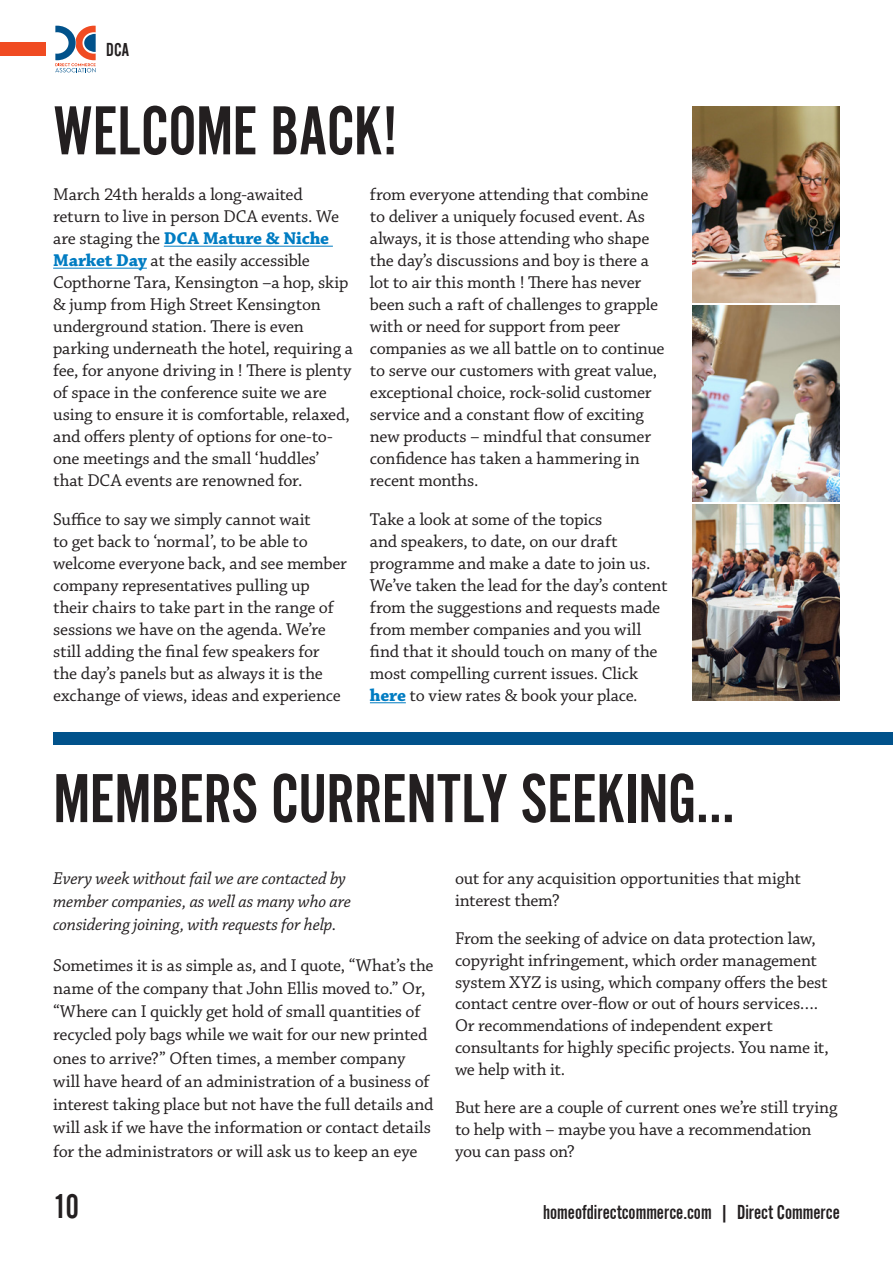
<style>
.page{position:relative;width:893px;height:1263px;background:#fff}
.page>*{position:absolute;margin:0;border:0;box-sizing:border-box;transform-origin:0 0}
.Article_HEADER{font:72px "Alternate Got No 2 D";letter-spacing:-.005em;color:#231f20}
.t1{font:36px "Alternate Got No 2 D";color:#231f20}
.t2{font:21px "Alternate Got No 2 D";color:#231f20}
.t3{font:19.5px "Alternate Got No 2 D";color:#231f20}
.BODY{font:18px/22px "Chaparral Pro";letter-spacing:-.01em;color:#231f20}
.Article_Intro_Italic{font:italic 18px/23.2px "Chaparral Pro";letter-spacing:-.01em;color:#231f20}
.s1{font-weight:700;color:#007cc2}
</style>
<div class="page">
<hr style="left:164px;top:246px;width:169px;height:1px;background:#007cc2">
<hr style="left:53px;top:268px;width:94px;height:1px;background:#007cc2">
<hr style="left:370px;top:702px;width:36px;height:1px;background:#007cc2">
<div style="left:53px;top:732px;width:840px;height:12px;background:#01528b"></div>
<img style="left:693px;top:505px;width:147px;height:196px">
<img style="left:693px;top:306px;width:147px;height:196px">
<img style="left:693px;top:106px;width:147px;height:196px">
<div style="left:0;top:43px;width:45px;height:13px;background:#f04b22"></div>
<svg style="left:55px;top:26px;width:41px;height:46px"></svg>
<p class="t3" style="left:106px;top:39px;width:25px">DCA</p>
<p class="Article_HEADER" style="left:53px;top:93px;width:346px">WELCOME BACK!</p>
<p class="BODY" style="left:53px;top:184px;width:301px">March 24th heralds a long-awaited return to live in person DCA events. We are staging the <span class="s1">DCA Mature &amp; Niche Market Day</span> at the easily accessible Copthorne Tara, Kensington –a hop, skip &amp; jump from High Street Kensington underground station. There is even parking underneath the hotel, requiring a fee, for anyone driving in ! There is plenty of space in the conference suite we are using to ensure it is comfortable, relaxed, and offers plenty of options for one-to&shy;one meetings and the small ‘huddles’ that DCA events are renowned for.</p>
<p class="BODY" style="left:53px;top:509px;width:295px">Suffice to say we simply cannot wait<br>to get back to ‘normal’, to be able to welcome everyone back, and see member company representatives pulling up their chairs to take part in the range of sessions we have on the agenda. We’re still adding the final few speakers for the day’s panels but as always it is the exchange of views, ideas and experience</p>
<p class="BODY" style="left:370px;top:184px;width:296px">from everyone attending that combine to deliver a uniquely focused event. As always, it is those attending who shape the day’s discussions and boy is there a lot to air this month ! There has never been such a raft of challenges to grapple with or need for support from peer companies as we all battle on to continue to serve our customers with great value, exceptional choice, rock-solid customer service and a constant flow of exciting new products – mindful that consumer confidence has taken a hammering in recent months.</p>
<p class="BODY" style="left:370px;top:509px;width:299px">Take a look at some of the topics<br>and speakers, to date, on our draft programme and make a date to join us.<br>We’ve taken the lead for the day’s content from the suggestions and requests made from member companies and you will find that it should touch on many of the most compelling current issues. Click <span class="s1">here</span> to view rates &amp; book your place.</p>
<p class="Article_HEADER" style="left:53px;top:761px;width:683px">MEMBERS CURRENTLY SEEKING…</p>
<p class="Article_Intro_Italic" style="left:53px;top:867px;width:299px">Every week without fail we are contacted by member companies, as well as many who are considering joining, with requests for help.</p>
<p class="BODY" style="left:53px;top:954px;width:382px;line-height:23.2px">Sometimes it is as simple as, and I quote, “What’s the name of the company that John Ellis moved to.” Or, “Where can I quickly get hold of small quantities of recycled poly bags while we wait for our new printed ones to arrive?” Often times, a member company will have heard of an administration of a business of interest taking place but not have the full details and will ask if we have the information or contact details for the administrators or will ask us to keep an eye</p>
<p class="BODY" style="left:455px;top:868px;width:347px">out for any acquisition opportunities that might interest them?</p>
<p class="BODY" style="left:455px;top:928px;width:375px">From the seeking of advice on data protection law, copyright infringement, which order management system XYZ is using, which company offers the best contact centre over-flow or out of hours services….<br>Or recommendations of independent expert consultants for highly specific projects. You name it, we help with it.</p>
<p class="BODY" style="left:455px;top:1097px;width:384px">But here are a couple of current ones we’re still trying to help with – maybe you have a recommendation you can pass on?</p>
<h2 class="t1" style="left:53px;top:1187px;width:27px">10</h2>
<p class="t2" style="left:543px;top:1201px;width:298px">homeofdirectcommerce.com | Direct Commerce</p>
</div>
